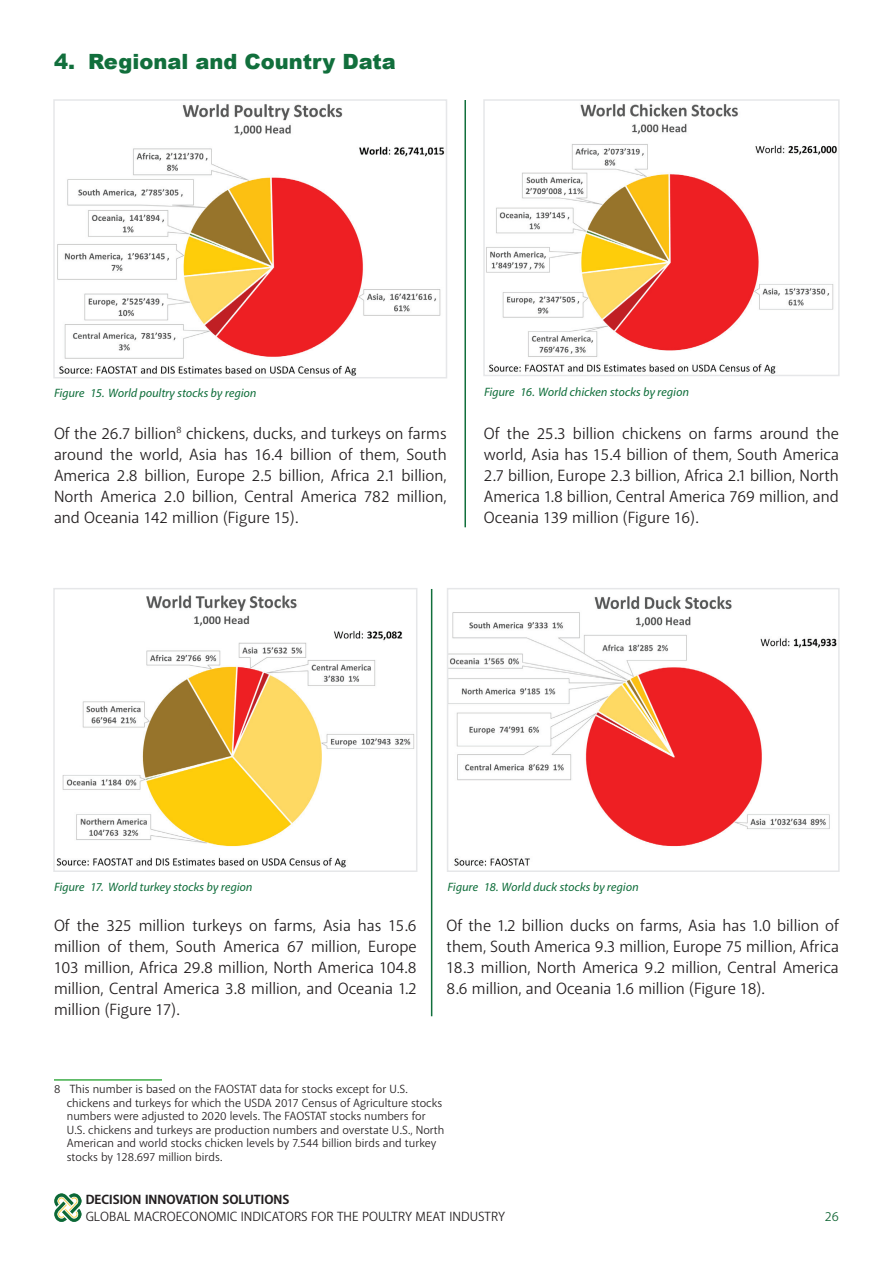
<style>
.page{position:relative;width:893px;height:1263px;background:#fff}
.page>*{position:absolute;margin:0;border:0;box-sizing:border-box;transform-origin:0 0}
.t1{font:900 21px "Arial";color:#116f3c}
.t2{font:16.5px/21px "Akagi Pro";color:#231f20;text-align:justify}
.t3{font:13.5px "Akagi Pro";color:#231f20}
.t4{font:700 13.5px "Akagi Pro";color:#231f20}
.t5{font:13.5px "Akagi Pro";color:#126635}
.t6{font:12px/13.5px "Akagi Pro";color:#231f20}
.t7{font:italic 500 12px "Akagi Pro";color:#116f3c}
</style>
<div class="page">
<img style="left:54px;top:1194px;width:28px;height:27px">
<hr style="left:54px;top:1079px;width:108px;height:2px;background:#40ae49">
<img style="left:57px;top:104px;width:387px;height:271px">
<div style="left:53px;top:99px;width:394px;height:279px;border:2px solid #e6e7e9"></div>
<img style="left:486px;top:104px;width:351px;height:269px">
<div style="left:483px;top:99px;width:357px;height:277px;border:2px solid #e6e7e9"></div>
<hr style="left:464px;top:100px;width:2px;height:427px;background:#116f3c">
<img style="left:56px;top:595px;width:358px;height:273px">
<div style="left:53px;top:588px;width:364px;height:284px;border:2px solid #e6e7e9"></div>
<img style="left:450px;top:596px;width:387px;height:270px">
<div style="left:447px;top:588px;width:393px;height:284px;border:2px solid #e6e7e9"></div>
<hr style="left:431px;top:589px;width:1px;height:427px;background:#116f3c">
<p class="t1" style="left:54px;top:46px;width:343px">4. Regional and Country Data</p>
<p class="t7" style="left:54px;top:386px;width:204px">Figure 15. World poultry stocks by region</p>
<p class="t7" style="left:484px;top:385px;width:206px">Figure 16. World chicken stocks by region</p>
<p class="t2" style="left:54px;top:423px;width:394px">Of the 26.7 billion<sup>8</sup> chickens, ducks, and turkeys on farms around the world, Asia has 16.4 billion of them, South America 2.8 billion, Europe 2.5 billion, Africa 2.1 billion, North America 2.0 billion, Central America 782 million, and Oceania 142 million (Figure 15).</p>
<p class="t2" style="left:484px;top:423px;width:356px">Of the 25.3 billion chickens on farms around the world, Asia has 15.4 billion of them, South America 2.7 billion, Europe 2.3 billion, Africa 2.1 billion, North America 1.8 billion, Central America 769 million, and Oceania 139 million (Figure 16).</p>
<p class="t7" style="left:54px;top:879px;width:200px">Figure 17. World turkey stocks by region</p>
<p class="t7" style="left:448px;top:879px;width:192px">Figure 18. World duck stocks by region</p>
<p class="t2" style="left:54px;top:915px;width:364px">Of the 325 million turkeys on farms, Asia has 15.6 million of them, South America 67 million, Europe 103 million, Africa 29.8 million, North America 104.8 million, Central America 3.8 million, and Oceania 1.2 million (Figure 17).</p>
<p class="t2" style="left:447px;top:915px;width:394px">Of the 1.2 billion ducks on farms, Asia has 1.0 billion of them, South America 9.3 million, Europe 75 million, Africa 18.3 million, North America 9.2 million, Central America 8.6 million, and Oceania 1.6 million (Figure 18).</p>
<p class="t6" style="left:67px;top:1083px;width:379px;text-indent:-13px">8 This number is based on the FAOSTAT data for stocks except for U.S. chickens and turkeys for which the USDA 2017 Census of Agriculture stocks numbers were adjusted to 2020 levels. The FAOSTAT stocks numbers for U.S. chickens and turkeys are production numbers and overstate U.S., North American and world stocks chicken levels by 7.544 billion birds and turkey stocks by 128.697 million birds.</p>
<p class="t4" style="left:86px;top:1191px;width:205px">DECISION INNOVATION SOLUTIONS</p>
<p class="t3" style="left:86px;top:1209px;width:421px">GLOBAL MACROECONOMIC INDICATORS FOR THE POULTRY MEAT INDUSTRY</p>
<p class="t5" style="left:825px;top:1209px;width:16px">26</p>
</div>
